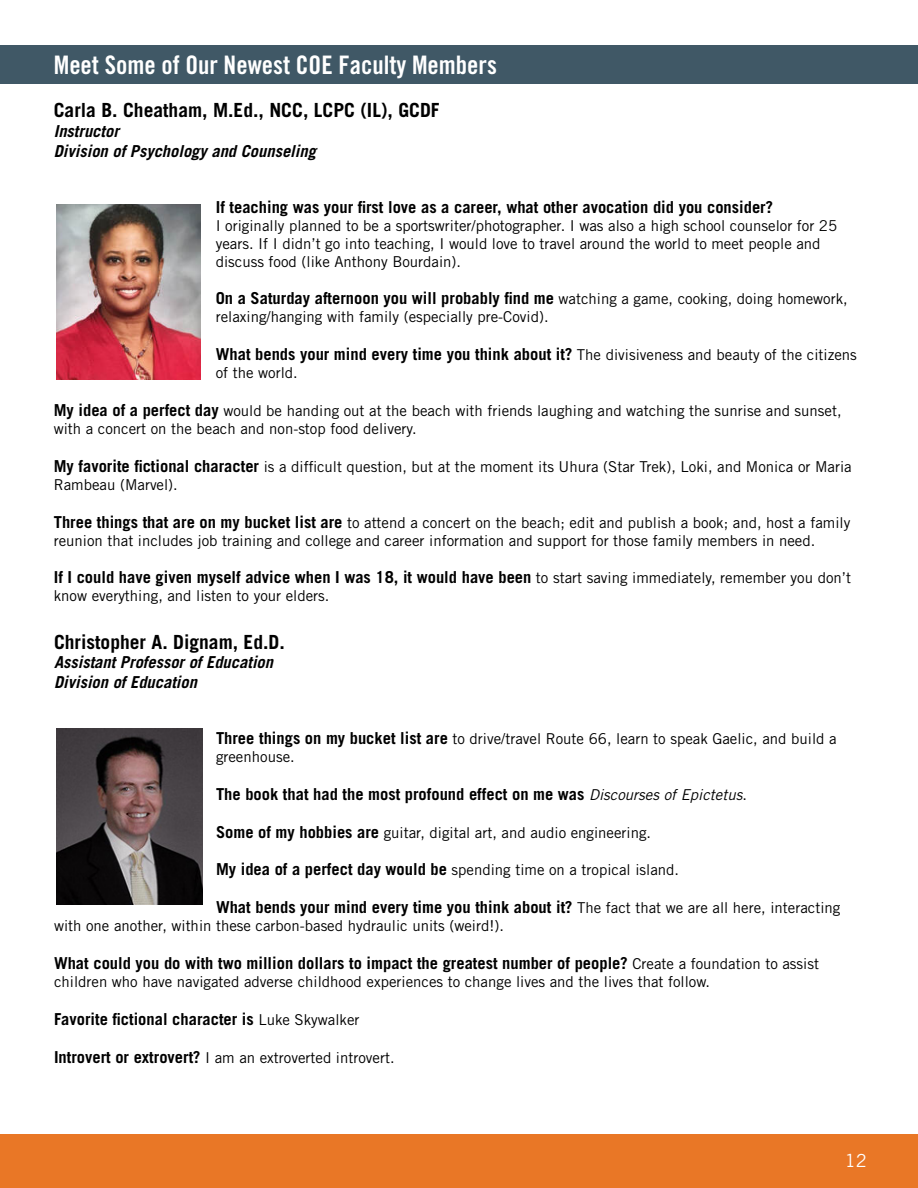
<style>
.page{position:relative;width:918px;height:1188px;background:#fff}
.page>*{position:absolute;margin:0;border:0;box-sizing:border-box;transform-origin:0 0}
.t1{font:25.5px "Trade Gothic LT Std Bd Cn 20";color:#fff}
.t2{font:700 19.5px "Trade Gothic LT Std";color:#000}
.t3{font:18px "Trade Gothic LT Std";color:#fff}
.t4{font:700 16.5px "Trade Gothic LT Std";color:#000}
.t5{font:italic 700 16.5px "Trade Gothic LT Std";color:#000}
.t6{font:15px/18px "Trade Gothic LT Std";color:#000}
.s1{font-weight:400;font-size:15px}
.s2{font-weight:700;font-size:16.5px}
.s3{font-weight:400;font-style:italic;font-size:15px}
</style>
<div class="page">
<div style="left:0;top:45px;width:918px;height:39px;background:#405866"></div>
<img style="left:56px;top:204px;width:144px;height:176px">
<img style="left:56px;top:729px;width:146px;height:175px">
<div style="left:0;top:1134px;width:918px;height:54px;background:#e97726"></div>
<p class="t1" style="left:54px;top:49px;width:445px">Meet Some of Our Newest COE Faculty Members</p>
<p class="t2" style="left:54px;top:98px;width:387px">Carla B. Cheatham, M.Ed., NCC, LCPC (IL), GCDF</p>
<p class="t5" style="left:54px;top:121px;width:67px">Instructor</p>
<p class="t5" style="left:54px;top:141px;width:264px">Division of Psychology and Counseling</p>
<p class="t4" style="left:216px;top:196px;width:559px">If teaching was your first love as a career, what other avocation did you consider?</p>
<p class="t6" style="left:216px;top:216px;width:623px">I originally planned to be a sportswriter/photographer. I was also a high school counselor for 25 years. If I didn’t go into teaching, I would love to travel around the world to meet people and discuss food (like Anthony Bourdain).</p>
<p class="t4" style="left:216px;top:288px;width:633px">On a Saturday afternoon you will probably find me <span class="s1">watching a game, cooking, doing homework,</span></p>
<p class="t6" style="left:216px;top:308px;width:334px">relaxing/hanging with family (especially pre-Covid).</p>
<p class="t4" style="left:216px;top:344px;width:643px">What bends your mind every time you think about it? <span class="s1">The divisiveness and beauty of the citizens</span></p>
<p class="t6" style="left:216px;top:364px;width:84px">of the world.</p>
<p class="t6" style="left:54px;top:401px;width:789px"><span class="s2">My idea of a perfect day</span> would be handing out at the beach with friends laughing and watching the sunrise and sunset, with a concert on the beach and non-stop food delivery.</p>
<p class="t6" style="left:54px;top:457px;width:799px"><span class="s2">My favorite fictional character</span> is a difficult question, but at the moment its Uhura (Star Trek), Loki, and Monica or Maria<br>Rambeau (Marvel).</p>
<p class="t6" style="left:54px;top:513px;width:798px"><span class="s2">Three things that are on my bucket list are</span> to attend a concert on the beach; edit and publish a book; and, host a family reunion that includes job training and college and career information and support for those family members in need.</p>
<p class="t4" style="left:54px;top:567px;width:799px">If I could have given myself advice when I was 18, it would have been <span class="s1">to start saving immediately, remember you don’t</span></p>
<p class="t6" style="left:54px;top:587px;width:277px">know everything, and listen to your elders.</p>
<p class="t2" style="left:54px;top:630px;width:232px">Christopher A. Dignam, Ed.D.</p>
<p class="t5" style="left:54px;top:652px;width:221px">Assistant Professor of Education</p>
<p class="t5" style="left:54px;top:672px;width:145px">Division of Education</p>
<p class="t6" style="left:216px;top:729px;width:622px"><span class="s2">Three things on my bucket list are</span> to drive/travel Route 66, learn to speak Gaelic, and build a greenhouse.</p>
<p class="t4" style="left:216px;top:784px;width:532px">The book that had the most profound effect on me was <span class="s3">Discourses of Epictetus</span><span class="s1">.</span></p>
<p class="t6" style="left:216px;top:823px;width:437px"><span class="s2">Some of my hobbies are</span> guitar, digital art, and audio engineering.</p>
<p class="t6" style="left:216px;top:861px;width:465px"><span class="s2">My idea of a perfect day would be</span> spending time on a tropical island.</p>
<p class="t4" style="left:216px;top:897px;width:626px">What bends your mind every time you think about it? <span class="s1">The fact that we are all here, interacting</span></p>
<p class="t6" style="left:54px;top:917px;width:451px">with one another, within these carbon-based hydraulic units (weird!).</p>
<p class="t4" style="left:54px;top:953px;width:767px">What could you do with two million dollars to impact the greatest number of people? <span class="s1">Create a foundation to assist</span></p>
<p class="t6" style="left:54px;top:972px;width:658px">children who have navigated adverse childhood experiences to change lives and the lives that follow.</p>
<p class="t4" style="left:54px;top:1009px;width:307px">Favorite fictional character is <span class="s1">Luke Skywalker</span></p>
<p class="t6" style="left:54px;top:1048px;width:342px"><span class="s2">Introvert or extrovert?</span> I am an extroverted introvert.</p>
<p class="t3" style="left:845px;top:1150px;width:23px">12</p>
</div>
